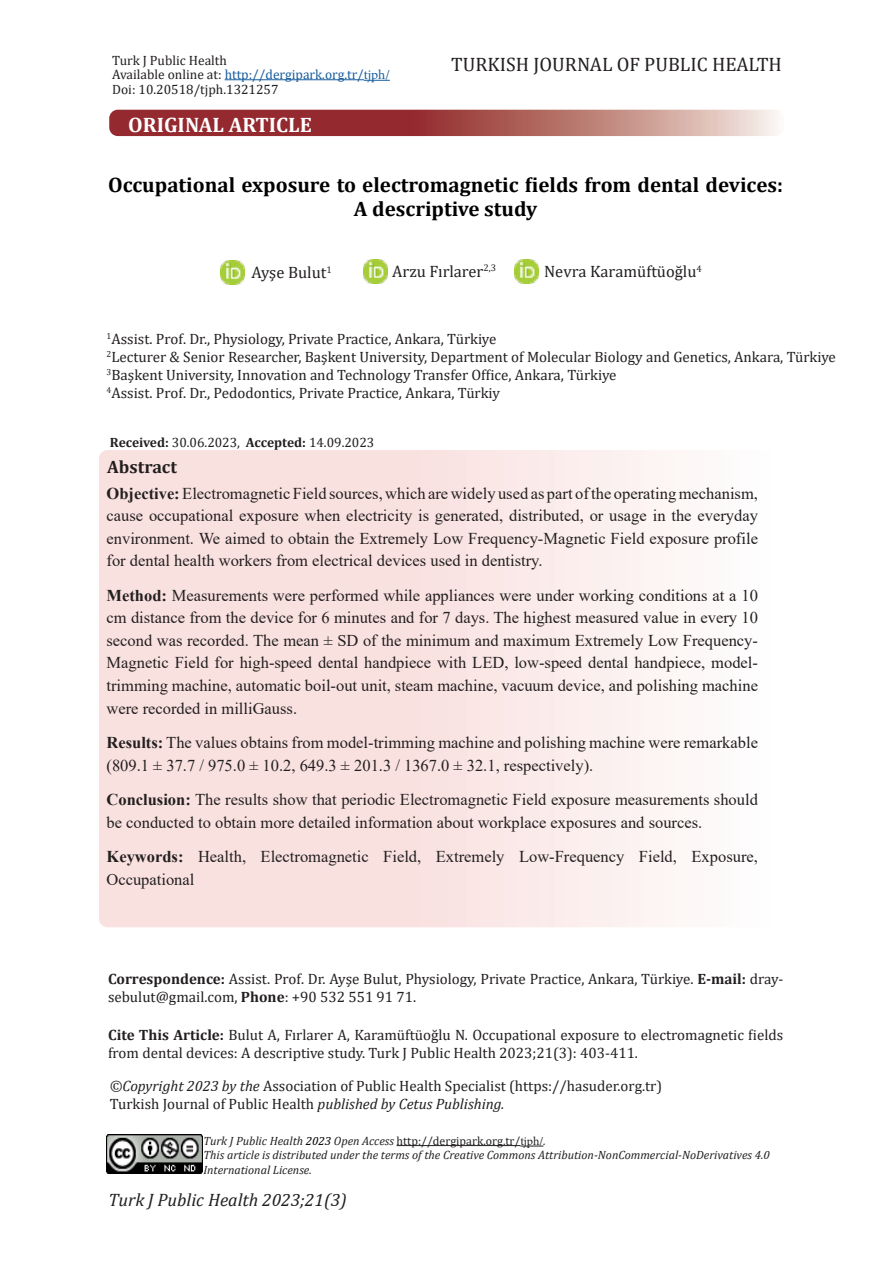
<style>
.page{position:relative;width:893px;height:1263px;background:#fff}
.page>*{position:absolute;margin:0;border:0;box-sizing:border-box;transform-origin:0 0}
.makale_başlığı{font:700 21px/24px "Cambria";color:#000;text-align:center}
.t1{font:700 21px "Cambria";color:#fff}
.t2{font:19.5px "Cambria";color:#231f20}
.t3{font:italic 18px "Cambria";color:#231f20}
.Öz_Abstrack{font:700 18px "Cambria";color:#231f20}
.t4{font:16.5px/22.5px "Times New Roman";color:#231f20}
.t5{font:16.5px "Cambria";color:#231f20}
.Nasıl_Atıf_Yapılmalı{font:15px/18px "Cambria";color:#231f20}
.Yazar_Bilgileri{font:15px "Cambria";color:#231f20}
.Sorumlu_Yazar{font:15px/18px "Cambria";color:#231f20}
.Geliş_Kabul_Tarihi{font:13.5px/15.1px "Cambria";color:#231f20}
.t6{font:italic 12px/14.4px "Cambria";color:#231f20}
.t7{font:9.6px "Cambria";color:#231f20}
.s1{color:#175d9e}
.s2{font-family:"Minion Pro";color:#175d9e}
.s3{font-weight:700}
.s4{font-style:italic}
.s5{color:#000}
.s6{font-style:normal}
.s7{font-family:"Minion Pro";font-style:normal}
</style>
<div class="page">
<svg style="left:109px;top:110px;width:675px;height:26px;background:#ad5d5c"></svg>
<hr style="left:225px;top:79px;width:139px;height:1px;background:#175d9e">
<svg style="left:364px;top:80px;width:26px;height:1px"></svg>
<hr style="left:397px;top:1145px;width:123px;height:1px;background:#231f20">
<svg style="left:520px;top:1146px;width:23px;height:1px"></svg>
<img style="left:106px;top:1135px;width:96px;height:38px">
<div style="left:99px;top:450px;width:675px;height:477px;background:linear-gradient(to right,#f8dad7,#fdf8f8);border-radius:9px"></div>
<img style="left:221px;top:261px;width:24px;height:24px">
<img style="left:363px;top:260px;width:24px;height:24px">
<img style="left:514px;top:260px;width:24px;height:24px">
<p class="Geliş_Kabul_Tarihi" style="left:112px;top:53px;width:116px">Turk J Public Health</p>
<p class="Geliş_Kabul_Tarihi" style="left:112px;top:67px;width:279px">Available online at: <span class="s1">http://dergipark.org.tr/</span><span class="s2">tjph/<br></span>Doi: 10.20518/tjph.1321257</p>
<p class="t1" style="left:128px;top:110px;width:185px">ORIGINAL ARTICLE</p>
<p class="t2" style="left:451px;top:53px;width:332px">TURKISH JOURNAL OF PUBLIC HEALTH</p>
<p class="makale_başlığı" style="left:108px;top:172px;width:676px">Occupational exposure to electromagnetic fields from dental devices:<br>A descriptive study</p>
<p class="t5" style="left:392px;top:261px;width:105px">Arzu Fırlarer<sup>2,3</sup></p>
<p class="t7" style="left:696px;top:263px;width:7px">4</p>
<p class="t5" style="left:252px;top:263px;width:82px">Ayşe Bulut<sup>1</sup></p>
<p class="t5" style="left:544px;top:262px;width:154px">Nevra Karamüftüoğlu</p>
<p class="Yazar_Bilgileri" style="left:107px;top:330px;width:391px"><sup>1</sup>Assist. Prof. Dr., Physiology, Private Practice, Ankara, Türkiye</p>
<p class="Yazar_Bilgileri" style="left:107px;top:348px;width:731px"><sup>2</sup>Lecturer &amp; Senior Researcher, Başkent University, Department of Molecular Biology and Genetics, Ankara, Türkiye</p>
<p class="Yazar_Bilgileri" style="left:107px;top:366px;width:511px"><sup>3</sup>Başkent University, Innovation and Technology Transfer Office, Ankara, Türkiye</p>
<p class="Yazar_Bilgileri" style="left:107px;top:384px;width:395px"><sup>4</sup>Assist. Prof. Dr., Pedodontics, Private Practice, Ankara, Türkiy</p>
<p class="Geliş_Kabul_Tarihi" style="left:110px;top:435px;width:266px"><span class="s3">Received:</span> 30.06.2023, <span class="s3">Accepted:</span> 14.09.2023</p>
<p class="Öz_Abstrack" style="left:107px;top:454px;width:71px">Abstract</p>
<p class="t4" style="left:106px;top:482px;width:653px;text-align:justify"><span class="s3">Objective:</span> Electromagnetic Field sources, which are widely used as part of the operating mechanism, cause occupational exposure when electricity is generated, distributed, or usage in the everyday environment. We aimed to obtain the Extremely Low Frequency-Magnetic Field exposure profile for dental health workers from electrical devices used in dentistry.</p>
<p class="t4" style="left:106px;top:584px;width:653px;text-align:justify"><span class="s3">Method:</span> Measurements were performed while appliances were under working conditions at a 10 cm distance from the device for 6 minutes and for 7 days. The highest measured value in every 10 second was recorded. The mean ± SD of the minimum and maximum Extremely Low Frequency-Magnetic Field for high-speed dental handpiece with LED, low-speed dental handpiece, model&shy;trimming machine, automatic boil-out unit, steam machine, vacuum device, and polishing machine were recorded in milliGauss.</p>
<p class="t4" style="left:106px;top:731px;width:653px"><span class="s3">Results:</span> The values obtains from model-trimming machine and polishing machine were remarkable (809.1 ± 37.7 / 975.0 ± 10.2, 649.3 ± 201.3 / 1367.0 ± 32.1, respectively).</p>
<p class="t4" style="left:106px;top:788px;width:653px"><span class="s3">Conclusion:</span> The results show that periodic Electromagnetic Field exposure measurements should be conducted to obtain more detailed information about workplace exposures and sources.</p>
<p class="t4" style="left:106px;top:845px;width:653px"><span class="s3">Keywords:</span> Health, Electromagnetic Field, Extremely Low-Frequency Field, Exposure,<br>Occupational</p>
<p class="Sorumlu_Yazar" style="left:108px;top:969px;width:677px"><span class="s3">Correspondence:</span> Assist. Prof. Dr. Ayşe Bulut, Physiology, Private Practice, Ankara, Türkiye. <span class="s3">E-mail:</span> dray&shy;sebulut@gmail.com, <span class="s3">Phone</span>: +90 532 551 91 71.</p>
<p class="Nasıl_Atıf_Yapılmalı" style="left:108px;top:1026px;width:677px"><span class="s3">Cite This Article:</span> Bulut A, Fırlarer A, Karamüftüoğlu N. Occupational exposure to electromagnetic fields from dental devices: A descriptive study. Turk J Public Health 2023;21(3): 403-411.</p>
<p class="Nasıl_Atıf_Yapılmalı" style="left:110px;top:1076px;width:554px"><span class="s4">©Copyright 2023 by the</span> Association of Public Health Specialist (https://hasuder.org.tr)<br>Turkish Journal of Public Health <span class="s4">published by Cetus Publishing.</span></p>
<p class="t6" style="left:203px;top:1133px;width:568px">Turk J Public Health <span class="s5">2023</span> Open Access <span class="s6">http://dergipark.org.tr/</span><span class="s7">tjph/</span>.<br>This article is distributed under the terms of the Creative Commons Attribution-NonCommercial-NoDerivatives 4.0<br>International License.</p>
<p class="t3" style="left:109px;top:1187px;width:240px">Turk J Public Health 2023;21(3)</p>
</div>
